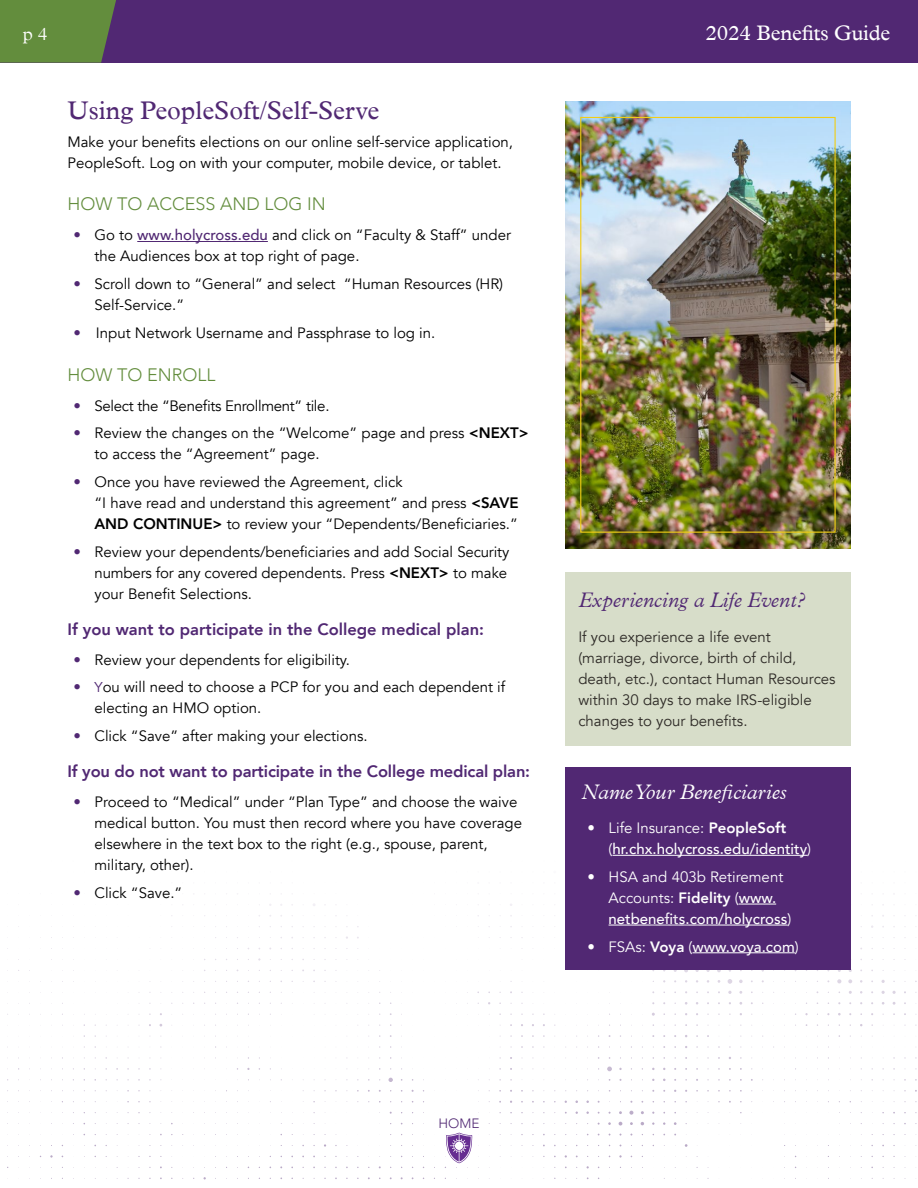
<style>
.page{position:relative;width:918px;height:1188px;background:#fff}
.page>*{position:absolute;margin:0;border:0;box-sizing:border-box;transform-origin:0 0}
.t1{font:25.5px "Plantin MT Pro";color:#512873}
.t2{font:italic 300 21px "Plantin MT Pro";color:#512873}
.t3{font:italic 300 21px "Plantin MT Pro";color:#fff}
.t4{font:21px "Plantin MT Pro";letter-spacing:-.01em;color:#fff}
.t5{font:300 18px "Avenir";color:#638d3d}
.t6{font:300 18px "Plantin MT Pro";color:#fff}
.t7{font:800 16.5px "Avenir";letter-spacing:-.01em;color:#512873}
.t8{font:15px/21px "Avenir";color:#000}
.t9{font:15px/21px "Avenir";color:#2d2a26}
.t10{font:500 15px/21px "Avenir";color:#fff}
.t11{font:15px/21px "Avenir";color:#fff}
.t12{font:15px "Avenir";letter-spacing:-.02em;color:#000}
.t13{font:300 13.5px "Avenir";color:#512873}
.s1{font-family:"Avenir LT Std";font-weight:800;color:#512873}
.s2{font-weight:500;color:#512873}
.s3{font-family:"Avenir LT Std";font-weight:800}
.s4{font-size:14.25px;color:#512873}
.s5{font-weight:400}
.s6{font-weight:800}
.s7{font-weight:500}
</style>
<div class="page">
<div style="left:0;top:0;width:918px;height:63px;background:#512873"></div>
<svg style="left:0;top:0;width:116px;height:63px;background:#618640"></svg>
<img style="left:565px;top:101px;width:285px;height:447px">
<hr style="left:137px;top:241px;width:131px;height:1px;background:#512873">
<div style="left:565px;top:572px;width:285px;height:174px;background:#d7ddc9"></div>
<div style="left:565px;top:768px;width:285px;height:202px;background:#512873"></div>
<hr style="left:612px;top:855px;width:195px;height:1px;background:#fff">
<hr style="left:739px;top:904px;width:37px;height:1px;background:#fff">
<hr style="left:609px;top:925px;width:179px;height:1px;background:#fff">
<hr style="left:693px;top:952px;width:102px;height:1px;background:#fff">
<svg style="left:619px;top:1122px;width:3px;height:4px"></svg>
<svg style="left:629px;top:1111px;width:4px;height:4px"></svg>
<svg style="left:389px;top:1078px;width:4px;height:4px"></svg>
<svg style="left:607px;top:1067px;width:5px;height:4px"></svg>
<svg style="left:848px;top:979px;width:4px;height:4px"></svg>
<svg style="left:837px;top:979px;width:4px;height:4px"></svg>
<svg style="left:728px;top:979px;width:4px;height:5px"></svg>
<svg style="left:683px;top:924px;width:6px;height:2px"></svg>
<svg style="left:671px;top:923px;width:8px;height:8px"></svg>
<svg style="left:650px;top:924px;width:17px;height:2px"></svg>
<div style="left:580px;top:117px;width:256px;height:416px;border:1px solid #f1cd15"></div>
<svg style="left:445px;top:1133px;width:28px;height:35px"></svg>
<p class="t6" style="left:23px;top:23px;width:26px">p 4</p>
<h2 class="t4" style="left:705px;top:20px;width:187px">2024 Benefits Guide</h2>
<h1 class="t1" style="left:68px;top:96px;width:313px">Using PeopleSoft/Self-Serve</h1>
<p class="t8" style="left:68px;top:131px;width:447px">Make your benefits elections on our online self-service application,<br>PeopleSoft. Log on with your computer, mobile device, or tablet.</p>
<p class="t5" style="left:68px;top:194px;width:260px">HOW TO ACCESS AND LOG IN</p>
<p class="t8" style="left:94px;top:225px;width:418px;text-indent:-21px"><span class="s1">•</span> Go to <span class="s2">www.holycross.edu</span> and click on “Faculty &amp; Staff” under the Audiences box at top right of page.</p>
<p class="t8" style="left:94px;top:274px;width:410px;text-indent:-21px"><span class="s1">•</span> Scroll down to “General” and select “Human Resources (HR)<br>Self-Service.”</p>
<p class="t8" style="left:74px;top:322px;width:363px"><span class="s1">•</span> Input Network Username and Passphrase to log in.</p>
<p class="t5" style="left:68px;top:364px;width:150px">HOW TO ENROLL</p>
<p class="t12" style="left:74px;top:396px;width:258px"><span class="s1">•</span> Select the “Benefits Enrollment” tile.</p>
<p class="t8" style="left:94px;top:423px;width:436px;text-indent:-21px"><span class="s1">•</span> Review the changes on the “Welcome” page and press <span class="s3">&lt;NEXT&gt; </span>to access the “Agreement” page.</p>
<p class="t8" style="left:94px;top:472px;width:426px;text-indent:-21px"><span class="s1">•</span> Once you have reviewed the Agreement, click<br>“I have read and understand this agreement” and press <span class="s3">&lt;SAVE<br>AND CONTINUE&gt;</span> to review your “Dependents/Beneficiaries.”</p>
<p class="t8" style="left:94px;top:541px;width:416px;text-indent:-21px"><span class="s1">•</span> Review your dependents/beneficiaries and add Social Security numbers for any covered dependents. Press <span class="s3">&lt;NEXT&gt;</span> to make your Benefit Selections.</p>
<p class="t7" style="left:68px;top:616px;width:418px">If you want to participate in the College medical plan:</p>
<p class="t8" style="left:74px;top:649px;width:278px"><span class="s1">•</span> Review your dependents for eligibility.</p>
<p class="t8" style="left:95px;top:677px;width:412px;text-indent:-21px"><span class="s1">•</span> <span class="s4">Y</span>ou will need to choose a PCP for you and each dependent if electing an HMO option.</p>
<p class="t8" style="left:74px;top:726px;width:296px"><span class="s1">•</span> Click “Save” after making your elections.</p>
<p class="t7" style="left:68px;top:759px;width:464px">If you do not want to participate in the College medical plan:</p>
<p class="t8" style="left:94px;top:792px;width:429px;text-indent:-21px"><span class="s1">•</span> Proceed to “Medical” under “Plan Type” and choose the waive medical button. You must then record where you have coverage elsewhere in the text box to the right (e.g., spouse, parent, military, other).</p>
<p class="t8" style="left:74px;top:882px;width:110px"><span class="s1">•</span> Click “Save.”</p>
<h2 class="t2" style="left:578px;top:588px;width:228px">Experiencing a Life Event?</h2>
<p class="t9" style="left:578px;top:626px;width:259px">If you experience a life event (marriage, divorce, birth of child, death, etc.), contact Human Resources within 30 days to make IRS-eligible changes to your benefits.</p>
<h2 class="t3" style="left:582px;top:780px;width:207px">Name Your Beneficiaries</h2>
<p class="t10" style="left:609px;top:817px;width:204px;text-indent:-21px"><span class="s5">• Life Insurance:</span> <span class="s6">PeopleSoft </span><span class="s5">(</span>hr.chx.holycross.edu/identity<span class="s5">)</span></p>
<p class="t11" style="left:609px;top:867px;width:184px;text-indent:-21px">• HSA and 403b Retirement<br>Accounts: <span class="s6">Fidelity</span> (<span class="s7">www. netbenefits.com/holycross</span>)</p>
<p class="t10" style="left:588px;top:935px;width:213px"><span class="s5">• FSAs:</span> <span class="s6">Voya</span> <span class="s5">(</span>www.voya.com<span class="s5">)</span></p>
<p class="t13" style="left:438px;top:1116px;width:43px">HOME</p>
</div>
